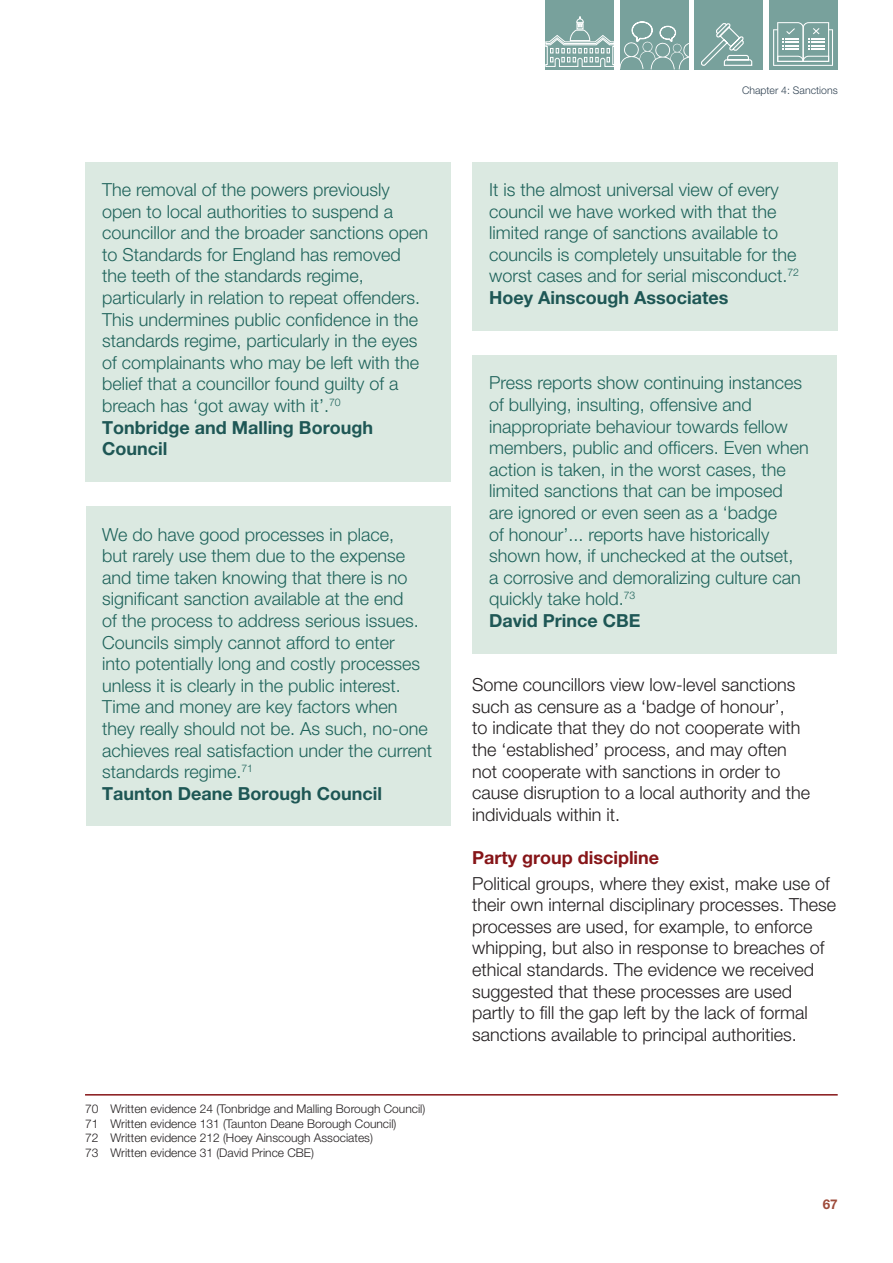
<style>
.page{position:relative;width:893px;height:1263px;background:#fff}
.page>*{position:absolute;margin:0;border:0;box-sizing:border-box;transform-origin:0 0}
.Shaded_Para_15__Gree{font:300 18px/21.6px "Helvetica Neue LT Pro";color:#1f635b}
.BODY_BLACK{font:300 18px/21.6px "Helvetica Neue LT Pro";color:#231f20}
.Shaded_Para_15__Gree-2{font:700 18px/21.6px "Helvetica Neue LT Pro";color:#1e5755}
.Sub_Heading_Red{font:700 18px "Helvetica Neue LT Pro";color:#861518}
.t1{font:700 13.5px "Helvetica Neue LT Pro";color:#9e4b3a}
.Footnote_Text{font:300 12px "Helvetica Neue LT Pro";color:#231f20}
.t2{font:300 10.5px "Helvetica Neue LT Pro";color:#314353}
.s1{font-weight:700;color:#1e5755}
</style>
<div class="page">
<div style="left:546px;top:0;width:68px;height:69px;background:#78a19c"></div>
<div style="left:620px;top:0;width:68px;height:70px;background:#78a19c"></div>
<div style="left:769px;top:0;width:69px;height:69px;background:#78a19c"></div>
<div style="left:694px;top:0;width:69px;height:69px;background:#78a19c"></div>
<svg style="left:545px;top:16px;width:144px;height:53px"></svg>
<svg style="left:701px;top:23px;width:52px;height:43px"></svg>
<svg style="left:773px;top:22px;width:60px;height:44px"></svg>
<div style="left:85px;top:162px;width:366px;height:320px;background:#dbe9e1"></div>
<div style="left:86px;top:506px;width:365px;height:320px;background:#dbe9e1"></div>
<hr style="left:85px;top:1094px;width:753px;height:1px;background:#861518">
<div style="left:472px;top:162px;width:366px;height:168px;background:#dbe9e1"></div>
<div style="left:472px;top:355px;width:365px;height:298px;background:#dbe9e1"></div>
<p class="Shaded_Para_15__Gree" style="left:102px;top:178px;width:328px">The removal of the powers previously open to local authorities to suspend a councillor and the broader sanctions open to Standards for England has removed the teeth of the standards regime, particularly in relation to repeat offenders.<br>This undermines public confidence in the standards regime, particularly in the eyes of complainants who may be left with the belief that a councillor found guilty of a breach has ‘got away with it’.<sup>70</sup></p>
<p class="Shaded_Para_15__Gree-2" style="left:102px;top:416px;width:272px">Tonbridge and Malling Borough<br>Council</p>
<p class="Shaded_Para_15__Gree" style="left:102px;top:523px;width:332px">We do have good processes in place,<br>but rarely use them due to the expense and time taken knowing that there is no significant sanction available at the end<br>of the process to address serious issues.<br>Councils simply cannot afford to enter<br>into potentially long and costly processes unless it is clearly in the public interest.<br>Time and money are key factors when they really should not be. As such, no-one achieves real satisfaction under the current standards regime.<sup>71</sup></p>
<p class="Shaded_Para_15__Gree-2" style="left:102px;top:782px;width:282px">Taunton Deane Borough Council</p>
<p class="Footnote_Text" style="left:85px;top:1102px;width:342px">70 Written evidence 24 (Tonbridge and Malling Borough Council)</p>
<p class="Footnote_Text" style="left:85px;top:1116px;width:313px">71 Written evidence 131 (Taunton Deane Borough Council)</p>
<p class="Footnote_Text" style="left:85px;top:1131px;width:289px">72 Written evidence 212 (Hoey Ainscough Associates)</p>
<p class="Footnote_Text" style="left:85px;top:1145px;width:230px">73 Written evidence 31 (David Prince CBE)</p>
<p class="t2" style="left:742px;top:83px;width:97px">Chapter 4: Sanctions</p>
<p class="Shaded_Para_15__Gree" style="left:489px;top:178px;width:312px">It is the almost universal view of every council we have worked with that the limited range of sanctions available to councils is completely unsuitable for the worst cases and for serial misconduct.<sup>72</sup></p>
<p class="Shaded_Para_15__Gree-2" style="left:489px;top:286px;width:241px">Hoey Ainscough Associates</p>
<p class="Shaded_Para_15__Gree" style="left:489px;top:372px;width:321px">Press reports show continuing instances of bullying, insulting, offensive and inappropriate behaviour towards fellow members, public and officers. Even when action is taken, in the worst cases, the limited sanctions that can be imposed are ignored or even seen as a ‘badge<br>of honour’... reports have historically shown how, if unchecked at the outset,<br>a corrosive and demoralizing culture can quickly take hold.<sup>73<br></sup><span class="s1">David Prince CBE</span></p>
<p class="BODY_BLACK" style="left:472px;top:674px;width:340px">Some councillors view low-level sanctions such as censure as a ‘badge of honour’,<br>to indicate that they do not cooperate with the ‘established’ process, and may often not cooperate with sanctions in order to cause disruption to a local authority and the individuals within it.</p>
<p class="Sub_Heading_Red" style="left:472px;top:846px;width:189px">Party group discipline</p>
<p class="BODY_BLACK" style="left:472px;top:872px;width:366px">Political groups, where they exist, make use of their own internal disciplinary processes. These processes are used, for example, to enforce whipping, but also in response to breaches of ethical standards. The evidence we received suggested that these processes are used partly to fill the gap left by the lack of formal sanctions available to principal authorities.</p>
<p class="t1" style="left:823px;top:1196px;width:17px">67</p>
</div>
